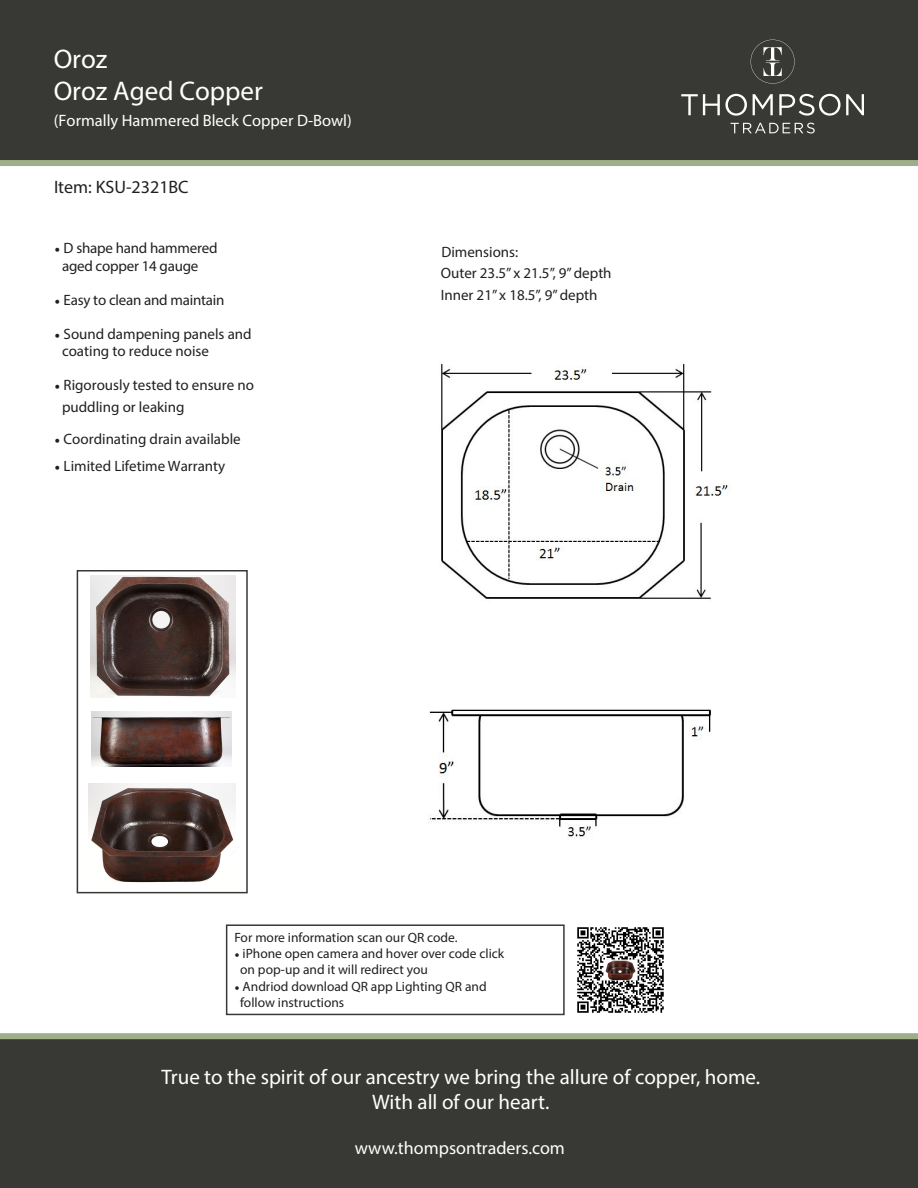
<style>
.page{position:relative;width:918px;height:1188px;background:#fff}
.page>*{position:absolute;margin:0;border:0;box-sizing:border-box;transform-origin:0 0}
.t1{font:27px/32.4px "Myriad Pro";color:#fff}
.t2{font:21px "Myriad Pro";color:#fff}
.t3{font:18px "Myriad Pro";color:#fff}
.t4{font:18px "Myriad Pro";color:#231f20}
.t5{font:16.5px "Myriad Pro";color:#fff}
.t6{font:15px/21.9px "Myriad Pro";color:#231f20}
.t7{font:13.5px/16.2px "Myriad Pro";color:#231f20}
.s1{font-family:"Minion Pro"}
</style>
<div class="page">
<div style="left:0;top:0;width:918px;height:166px;background:#383935"></div>
<div style="left:0;top:1033px;width:918px;height:155px;background:#383935"></div>
<div style="left:54px;top:41px;width:125px;height:60px;background:#383935"></div>
<div style="left:186px;top:73px;width:90px;height:54px;background:#383935"></div>
<div style="left:282px;top:81px;width:84px;height:41px;background:#383935"></div>
<div style="left:226px;top:924px;width:339px;height:91px;border:2px solid #383935"></div>
<svg style="left:681px;top:94px;width:66px;height:22px"></svg>
<svg style="left:753px;top:94px;width:20px;height:21px"></svg>
<svg style="left:779px;top:94px;width:85px;height:22px"></svg>
<svg style="left:731px;top:123px;width:84px;height:10px"></svg>
<svg style="left:748px;top:40px;width:47px;height:44px;background:#4c4d49"></svg>
<div style="left:77px;top:570px;width:171px;height:323px;border:2px solid #383935"></div>
<img style="left:441px;top:364px;width:287px;height:235px">
<img style="left:429px;top:709px;width:282px;height:131px">
<img style="left:577px;top:927px;width:87px;height:86px">
<img style="left:90px;top:575px;width:145px;height:123px">
<img style="left:92px;top:712px;width:139px;height:55px">
<img style="left:88px;top:784px;width:148px;height:99px">
<p class="t1" style="left:54px;top:42px;width:211px">Oroz<br>Oroz Aged Copper</p>
<p class="t5" style="left:54px;top:110px;width:299px">(Formally Hammered Bleck Copper D-Bowl)</p>
<p class="t4" style="left:54px;top:175px;width:136px">Item: KSU-2321BC</p>
<p class="t6" style="left:62px;top:239px;width:157px;line-height:18px;text-indent:-7px"><span class="s1">•</span> D shape hand hammered aged copper 14 gauge</p>
<p class="t6" style="left:55px;top:289px;width:171px"><span class="s1">•</span> Easy to clean and maintain</p>
<p class="t6" style="left:62px;top:326px;width:191px;line-height:17px;text-indent:-7px"><span class="s1">•</span> Sound dampening panels and coating to reduce noise</p>
<p class="t6" style="left:62px;top:374px;width:194px;text-indent:-7px"><span class="s1">•</span> Rigorously tested to ensure no puddling or leaking</p>
<p class="t6" style="left:55px;top:428px;width:188px"><span class="s1">•</span> Coordinating drain available</p>
<p class="t6" style="left:55px;top:455px;width:172px"><span class="s1">•</span> Limited Lifetime Warranty</p>
<p class="t6" style="left:441px;top:240px;width:172px">Dimensions:<br>Outer 23.5” x 21.5”, 9” depth<br>Inner 21” x 18.5”, 9” depth</p>
<p class="t7" style="left:234px;top:929px;width:225px">For more information scan our QR code.</p>
<p class="t7" style="left:240px;top:945px;width:265px;text-indent:-6px"><span class="s1">•</span> iPhone open camera and hover over code click on pop-up and it will redirect you</p>
<p class="t7" style="left:234px;top:978px;width:254px"><span class="s1">•</span> Andriod download QR app Lighting QR and</p>
<p class="t7" style="left:240px;top:994px;width:106px">follow instructions</p>
<p class="t2" style="left:161px;top:1064px;width:600px">True to the spirit of our ancestry we bring the allure of copper, home.</p>
<p class="t2" style="left:372px;top:1089px;width:179px">With all of our heart.</p>
<p class="t3" style="left:355px;top:1137px;width:212px">www.thompsontraders.com</p>
</div>
